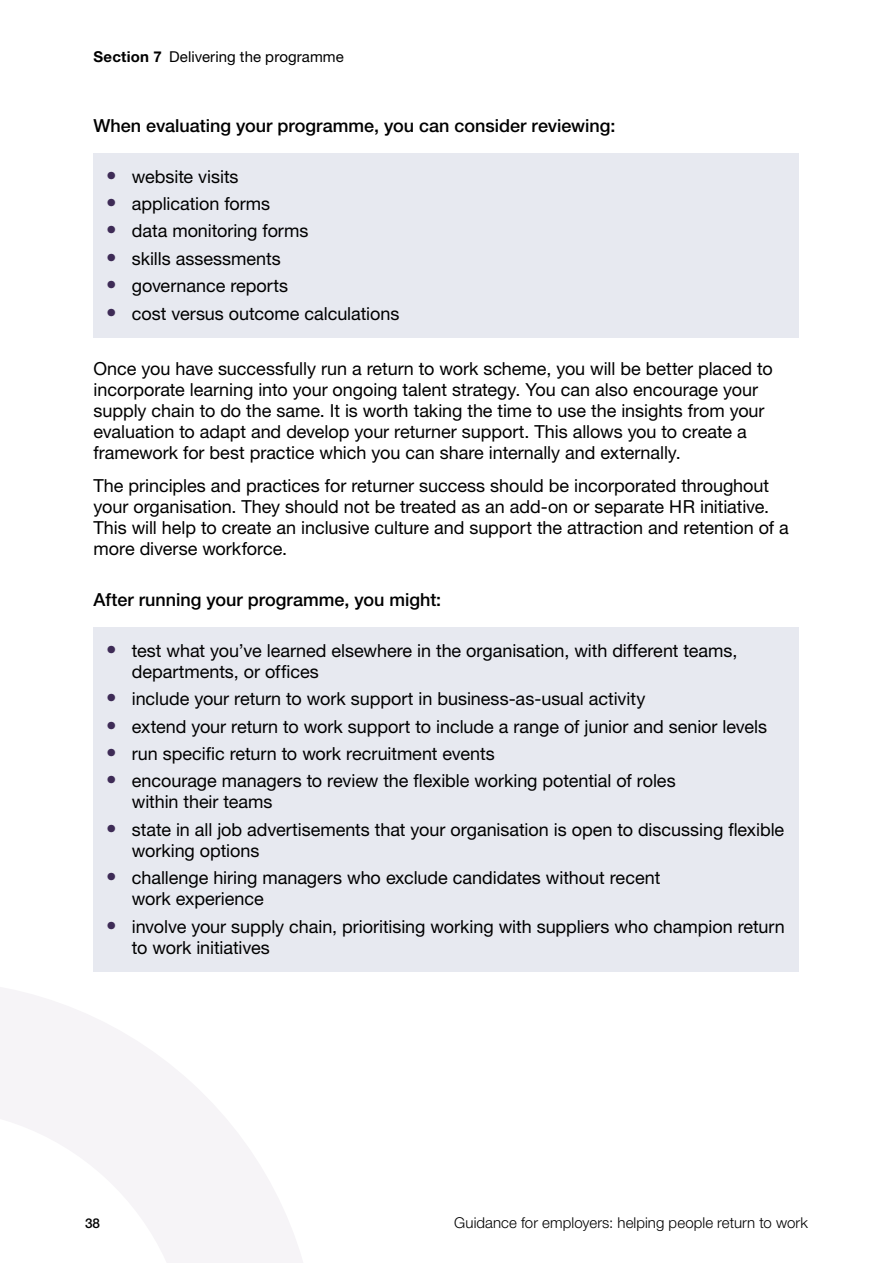
<style>
.page{position:relative;width:893px;height:1263px;background:#fff}
.page>*{position:absolute;margin:0;border:0;box-sizing:border-box;transform-origin:0 0}
.Body_Copy{font:18px/21px "Helvetica Neue LT Pro";letter-spacing:-.005em;color:#000}
.Body_Copy_Bold{font:500 18px "Helvetica Neue LT Pro";color:#000}
.t1{font:300 15px "Helvetica Neue LT Pro";letter-spacing:.005em;color:#000}
.t2{font:15px "Helvetica Neue LT Pro";letter-spacing:.005em;color:#000}
.t3{font:500 13.5px "Helvetica Neue LT Pro";color:#000}
.s1{font-weight:700}
.s2{font-size:21px;color:#3e2b56}
</style>
<div class="page">
<svg style="left:0;top:938px;width:361px;height:325px"></svg>
<div style="left:94px;top:153px;width:705px;height:48px;background:#e7e9f0"></div>
<div style="left:94px;top:180px;width:705px;height:48px;background:#e7e9f0"></div>
<div style="left:94px;top:208px;width:705px;height:47px;background:#e7e9f0"></div>
<div style="left:94px;top:235px;width:705px;height:48px;background:#e7e9f0"></div>
<div style="left:94px;top:262px;width:705px;height:48px;background:#e7e9f0"></div>
<div style="left:94px;top:290px;width:705px;height:47px;background:#e7e9f0"></div>
<div style="left:94px;top:627px;width:705px;height:69px;background:#e7e9f0"></div>
<div style="left:94px;top:675px;width:705px;height:48px;background:#e7e9f0"></div>
<div style="left:94px;top:703px;width:705px;height:48px;background:#e7e9f0"></div>
<div style="left:94px;top:730px;width:705px;height:48px;background:#e7e9f0"></div>
<div style="left:94px;top:758px;width:705px;height:68px;background:#e7e9f0"></div>
<div style="left:94px;top:806px;width:705px;height:69px;background:#e7e9f0"></div>
<div style="left:94px;top:854px;width:705px;height:69px;background:#e7e9f0"></div>
<div style="left:94px;top:903px;width:705px;height:68px;background:#e7e9f0"></div>
<p class="t2" style="left:94px;top:47px;width:252px"><span class="s1">Section 7</span> Delivering the programme</p>
<p class="Body_Copy_Bold" style="left:94px;top:115px;width:523px">When evaluating your programme, you can consider reviewing:</p>
<p class="Body_Copy" style="left:106px;top:166px;width:134px"><span class="s2">•</span> website visits</p>
<p class="Body_Copy" style="left:106px;top:193px;width:165px"><span class="s2">•</span> application forms</p>
<p class="Body_Copy" style="left:106px;top:220px;width:204px"><span class="s2">•</span> data monitoring forms</p>
<p class="Body_Copy" style="left:106px;top:248px;width:176px"><span class="s2">•</span> skills assessments</p>
<p class="Body_Copy" style="left:106px;top:275px;width:183px"><span class="s2">•</span> governance reports</p>
<p class="Body_Copy" style="left:106px;top:302px;width:295px"><span class="s2">•</span> cost versus outcome calculations</p>
<p class="Body_Copy" style="left:94px;top:357px;width:681px">Once you have successfully run a return to work scheme, you will be better placed to incorporate learning into your ongoing talent strategy. You can also encourage your supply chain to do the same. It is worth taking the time to use the insights from your evaluation to adapt and develop your returner support. This allows you to create a framework for best practice which you can share internally and externally.</p>
<p class="Body_Copy" style="left:94px;top:475px;width:697px">The principles and practices for returner success should be incorporated throughout your organisation. They should not be treated as an add-on or separate HR initiative.<br>This will help to create an inclusive culture and support the attraction and retention of a more diverse workforce.</p>
<p class="Body_Copy_Bold" style="left:94px;top:589px;width:349px">After running your programme, you might:</p>
<p class="Body_Copy" style="left:132px;top:640px;width:607px;text-indent:-26px"><span class="s2">•</span> test what you’ve learned elsewhere in the organisation, with different teams, departments, or offices</p>
<p class="Body_Copy" style="left:106px;top:688px;width:541px"><span class="s2">•</span> include your return to work support in business-as-usual activity</p>
<p class="Body_Copy" style="left:106px;top:715px;width:662px"><span class="s2">•</span> extend your return to work support to include a range of junior and senior levels</p>
<p class="Body_Copy" style="left:106px;top:743px;width:390px"><span class="s2">•</span> run specific return to work recruitment events</p>
<p class="Body_Copy" style="left:132px;top:770px;width:545px;text-indent:-26px"><span class="s2">•</span> encourage managers to review the flexible working potential of roles within their teams</p>
<p class="Body_Copy" style="left:132px;top:819px;width:654px;text-indent:-26px"><span class="s2">•</span> state in all job advertisements that your organisation is open to discussing flexible working options</p>
<p class="Body_Copy" style="left:132px;top:867px;width:530px;text-indent:-26px"><span class="s2">•</span> challenge hiring managers who exclude candidates without recent work experience</p>
<p class="Body_Copy" style="left:132px;top:915px;width:654px;text-indent:-26px"><span class="s2">•</span> involve your supply chain, prioritising working with suppliers who champion return to work initiatives</p>
<p class="t3" style="left:85px;top:1215px;width:17px">38</p>
<p class="t1" style="left:454px;top:1213px;width:355px">Guidance for employers: helping people return to work</p>
</div>
